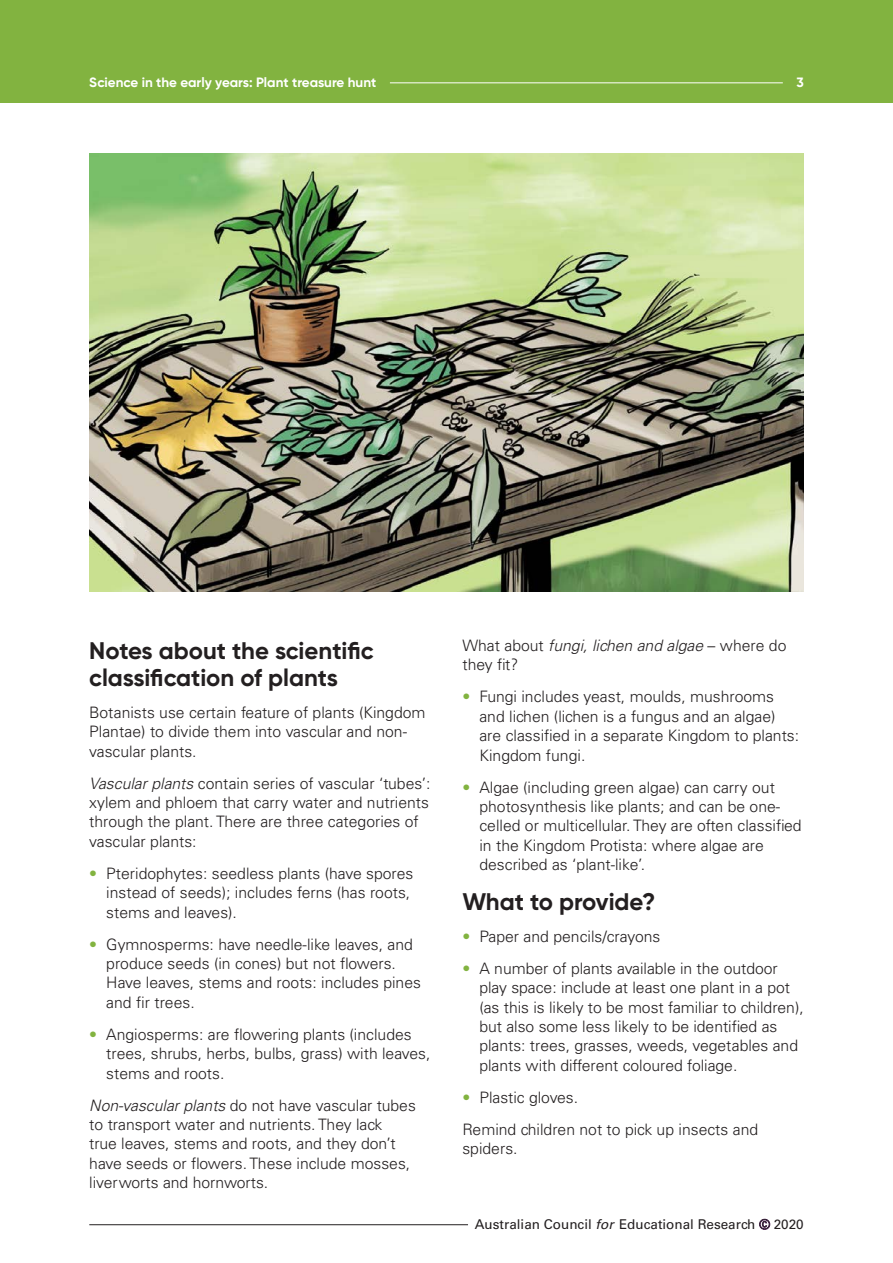
<style>
.page{position:relative;width:893px;height:1263px;background:#fff}
.page>*{position:absolute;margin:0;border:0;box-sizing:border-box;transform-origin:0 0}
.B2_head{font:700 24px/27px "Gilroy";color:#231f20}
.body{font:300 15.75px/19.4px "Univers LT Std";color:#231f20}
.t1{font:13.5px "Univers LT Std";color:#231f20}
.t2{font:700 13.5px "Gilroy";color:#fff}
.s1{font-style:italic}
.s2{color:#82b340}
</style>
<div class="page">
<div style="left:0;top:0;width:893px;height:102px;background:#82b340"></div>
<img style="left:89px;top:153px;width:715px;height:438px">
<hr style="left:390px;top:82px;width:393px;height:1px;background:#fff">
<hr style="left:89px;top:1224px;width:379px;height:1px;background:#231f20">
<svg style="left:759px;top:1219px;width:11px;height:11px"></svg>
<p class="t2" style="left:89px;top:74px;width:289px">Science in the early years: Plant treasure hunt</p>
<p class="t2" style="left:796px;top:74px;width:9px">3</p>
<p class="B2_head" style="left:89px;top:637px;width:286px">Notes about the scientific classification of plants</p>
<p class="body" style="left:89px;top:703px;width:338px">Botanists use certain feature of plants (Kingdom<br>Plantae) to divide them into vascular and non&shy;vascular plants.</p>
<p class="body" style="left:89px;top:773px;width:343px"><span class="s1">Vascular plants</span> contain series of vascular ‘tubes’: xylem and phloem that carry water and nutrients through the plant. There are three categories of vascular plants:</p>
<p class="body" style="left:106px;top:863px;width:309px;text-indent:-17px"><span class="s2">•</span> Pteridophytes: seedless plants (have spores instead of seeds); includes ferns (has roots, stems and leaves).</p>
<p class="body" style="left:106px;top:934px;width:316px;text-indent:-17px"><span class="s2">•</span> Gymnosperms: have needle-like leaves, and produce seeds (in cones) but not flowers.<br>Have leaves, stems and roots: includes pines and fir trees.</p>
<p class="body" style="left:106px;top:1024px;width:326px;text-indent:-17px"><span class="s2">•</span> Angiosperms: are flowering plants (includes trees, shrubs, herbs, bulbs, grass) with leaves, stems and roots.</p>
<p class="body" style="left:89px;top:1095px;width:328px"><span class="s1">Non-vascular plants</span> do not have vascular tubes to transport water and nutrients. They lack<br>true leaves, stems and roots, and they don’t have seeds or flowers. These include mosses, liverworts and hornworts.</p>
<p class="body" style="left:462px;top:636px;width:325px">What about <span class="s1">fungi, lichen and algae</span> – where do they fit?</p>
<p class="body" style="left:479px;top:687px;width:321px;text-indent:-17px"><span class="s2">•</span> Fungi includes yeast, moulds, mushrooms and lichen (lichen is a fungus and an algae) are classified in a separate Kingdom to plants:<br>Kingdom fungi.</p>
<p class="body" style="left:479px;top:777px;width:324px;text-indent:-17px"><span class="s2">•</span> Algae (including green algae) can carry out photosynthesis like plants; and can be one&shy;celled or multicellular. They are often classified in the Kingdom Protista: where algae are described as ‘plant-like’.</p>
<p class="B2_head" style="left:462px;top:888px;width:194px">What to provide?</p>
<p class="body" style="left:462px;top:927px;width:199px"><span class="s2">•</span> Paper and pencils/crayons</p>
<p class="body" style="left:479px;top:959px;width:326px;text-indent:-17px"><span class="s2">•</span> A number of plants available in the outdoor play space: include at least one plant in a pot (as this is likely to be most familiar to children), but also some less likely to be identified as plants: trees, grasses, weeds, vegetables and plants with different coloured foliage.</p>
<p class="body" style="left:462px;top:1087px;width:117px"><span class="s2">•</span> Plastic gloves.</p>
<p class="body" style="left:462px;top:1120px;width:297px">Remind children not to pick up insects and spiders.</p>
<p class="t1" style="left:475px;top:1216px;width:330px">Australian Council <span class="s1">for</span> Educational Research © 2020</p>
</div>
